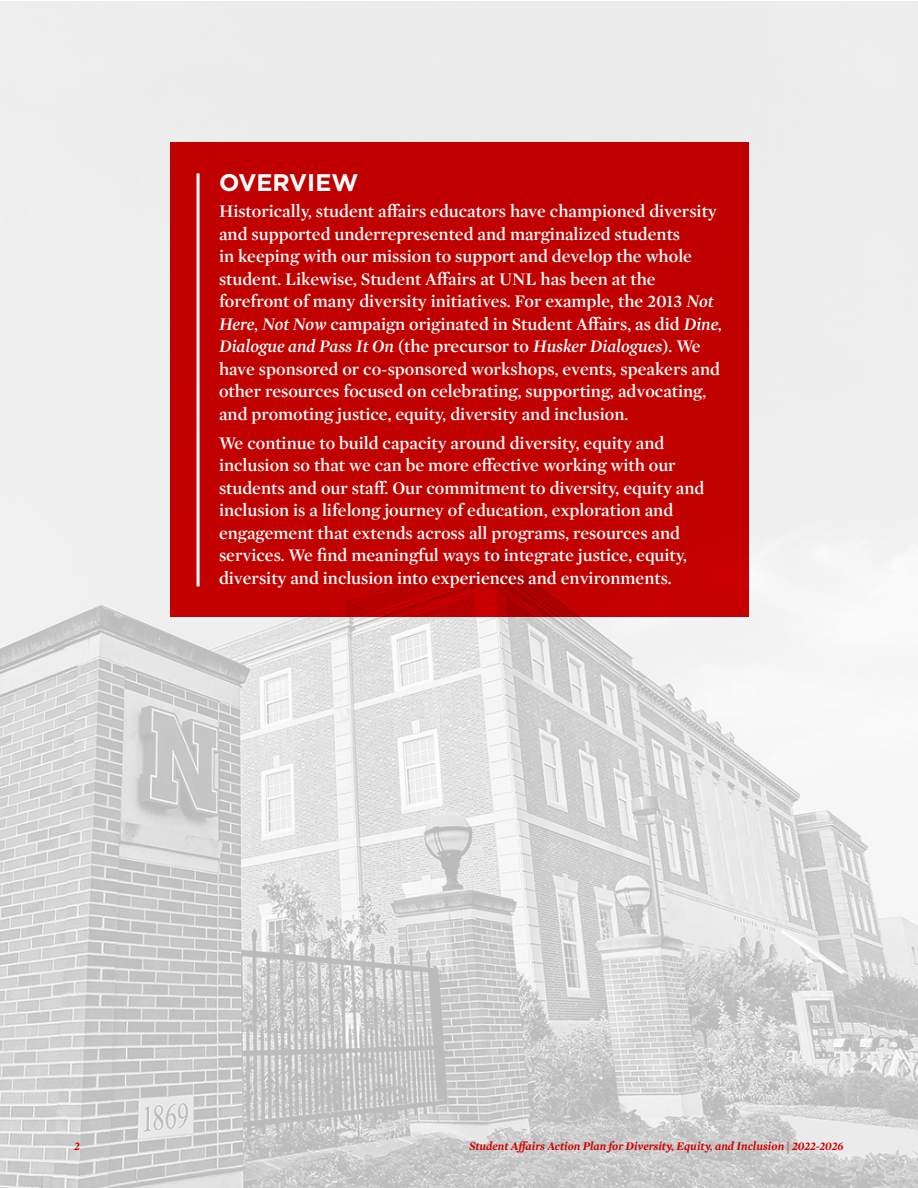
<style>
.page{position:relative;width:918px;height:1188px;background:#fff}
.page>*{position:absolute;margin:0;border:0;box-sizing:border-box;transform-origin:0 0}
.t1{font:700 24px "Gotham";color:#fff}
.Paragraph{font:600 18px/22.5px "Mercury Display";color:#fff}
.Page_Number{font:italic 700 12px "Mercury Display";color:#d00000}
.s1{font-style:italic}
</style>
<div class="page">
<img style="left:0;top:2px;width:918px;height:1186px">
<div style="left:170px;top:143px;width:578px;height:474px;background:#c10000"></div>
<hr style="left:197px;top:173px;width:3px;height:413px;background:#fff">
<h1 class="t1" style="left:219px;top:167px;width:141px">OVERVIEW</h1>
<p class="Paragraph" style="left:219px;top:199px;width:505px">Historically, student affairs educators have championed diversity and supported underrepresented and marginalized students<br>in keeping with our mission to support and develop the whole student. Likewise, Student Affairs at UNL has been at the forefront of many diversity initiatives. For example, the 2013 <span class="s1">Not Here, Not Now</span> campaign originated in Student Affairs, as did <span class="s1">Dine, Dialogue and Pass It On</span> (the precursor to <span class="s1">Husker Dialogues</span>). We have sponsored or co-sponsored workshops, events, speakers and other resources focused on celebrating, supporting, advocating, and promoting justice, equity, diversity and inclusion.</p>
<p class="Paragraph" style="left:219px;top:431px;width:487px">We continue to build capacity around diversity, equity and inclusion so that we can be more effective working with our students and our staff. Our commitment to diversity, equity and inclusion is a lifelong journey of education, exploration and engagement that extends across all programs, resources and services. We find meaningful ways to integrate justice, equity, diversity and inclusion into experiences and environments.</p>
<p class="Page_Number" style="left:74px;top:1138px;width:7px">2</p>
<p class="Page_Number" style="left:469px;top:1138px;width:376px">Student Affairs Action Plan for Diversity, Equity, and Inclusion | 2022-2026</p>
</div>
